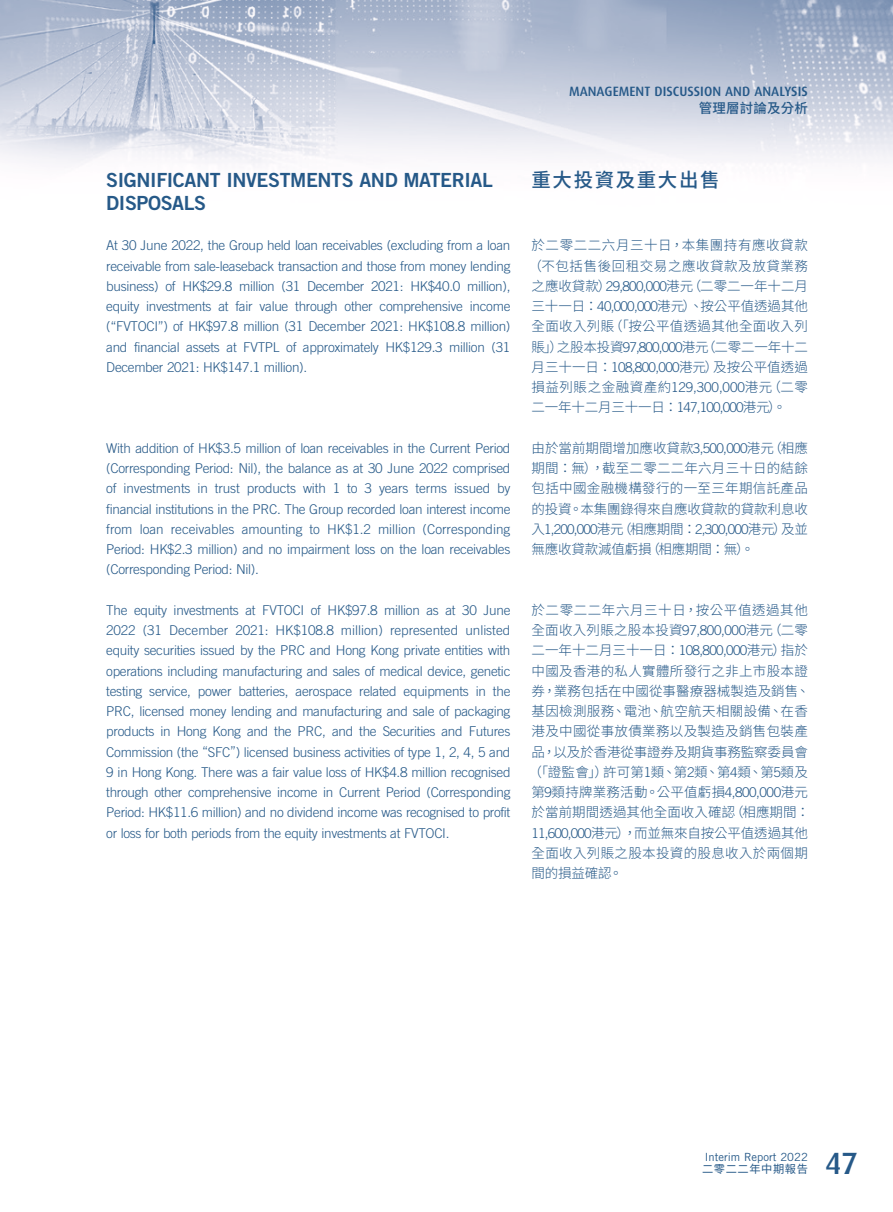
<style>
.page{position:relative;width:893px;height:1212px;background:#fff}
.page>*{position:absolute;margin:0;border:0;box-sizing:border-box;transform-origin:0 0}
.t1{font:500 30.75px "Dax";color:#265988}
.Heading_1{font:19.5px/22.5px "Trade Gothic LT Std Bd 2";letter-spacing:-.02em;color:#265988}
.C_Heading_1{font:500 19.5px "Source Han Sans TC";letter-spacing:.08em;color:#265988}
.Body_Text{font:300 13.5px/20.2px "Trade Gothic LT Std";letter-spacing:-.02em;color:#265988;text-align:justify}
.C_Body_Text{font:300 13.5px/20.2px "Source Han Sans TC";letter-spacing:.005em;color:#265988;text-align:justify}
.t2{font:500 13.5px "Dax";color:#265988}
.t3{font:500 13.5px "Source Han Sans TC";letter-spacing:.01em;color:#265988}
.t4{font:11.25px "Trade Gothic LT Std";color:#265988}
.t5{font:11.25px "Source Han Sans TC";letter-spacing:.05em;color:#265988}
.s1{font-family:"Trade Gothic LT Std"}
</style>
<div class="page">
<img style="left:0;top:0;width:893px;height:165px">
<p class="t2" style="left:569px;top:84px;width:240px">MANAGEMENT DISCUSSION AND ANALYSIS</p>
<p class="t3" style="left:699px;top:100px;width:111px">管理層討論及分析</p>
<p class="Heading_1" style="left:106px;top:169px;width:388px">SIGNIFICANT INVESTMENTS AND MATERIAL<br>DISPOSALS</p>
<p class="Body_Text" style="left:106px;top:235px;width:406px">At 30 June 2022, the Group held loan receivables (excluding from a loan receivable from sale-leaseback transaction and those from money lending business) of HK$29.8 million (31 December 2021: HK$40.0 million), equity investments at fair value through other comprehensive income (“FVTOCI”) of HK$97.8 million (31 December 2021: HK$108.8 million) and financial assets at FVTPL of approximately HK$129.3 million (31<br>December 2021: HK$147.1 million).</p>
<p class="Body_Text" style="left:106px;top:438px;width:406px">With addition of HK$3.5 million of loan receivables in the Current Period (Corresponding Period: Nil), the balance as at 30 June 2022 comprised of investments in trust products with 1 to 3 years terms issued by financial institutions in the PRC. The Group recorded loan interest income from loan receivables amounting to HK$1.2 million (Corresponding Period: HK$2.3 million) and no impairment loss on the loan receivables (Corresponding Period: Nil).</p>
<p class="Body_Text" style="left:106px;top:600px;width:406px">The equity investments at FVTOCI of HK$97.8 million as at 30 June 2022 (31 December 2021: HK$108.8 million) represented unlisted equity securities issued by the PRC and Hong Kong private entities with operations including manufacturing and sales of medical device, genetic testing service, power batteries, aerospace related equipments in the PRC, licensed money lending and manufacturing and sale of packaging products in Hong Kong and the PRC, and the Securities and Futures Commission (the “SFC”) licensed business activities of type 1, 2, 4, 5 and 9 in Hong Kong. There was a fair value loss of HK$4.8 million recognised through other comprehensive income in Current Period (Corresponding Period: HK$11.6 million) and no dividend income was recognised to profit or loss for both periods from the equity investments at FVTOCI.</p>
<p class="C_Heading_1" style="left:531px;top:169px;width:190px">重大投資及重大出售</p>
<p class="C_Body_Text" style="left:529px;top:235px;width:281px">於二零二二六月三十日，本集團持有應收貸款（不包括售後回租交易之應收貸款及放貸業務之應收貸款）<span class="s1">29,800,000</span>港元（二零二一年十二月三十一日：<span class="s1">40,000,000</span>港元）、按公平值透過其他全面收入列賬（「按公平值透過其他全面收入列賬」）之股本投資<span class="s1">97,800,000</span>港元（二零二一年十二月三十一日：<span class="s1">108,800,000</span>港元）及按公平值透過損益列賬之金融資產約<span class="s1">129,300,000</span>港元（二零二一年十二月三十一日：<span class="s1">147,100,000</span>港元）。</p>
<p class="C_Body_Text" style="left:531px;top:438px;width:278px">由於當前期間增加應收貸款<span class="s1">3,500,000</span>港元（相應期間：無），截至二零二二年六月三十日的結餘包括中國金融機構發行的一至三年期信託產品的投資。本集團錄得來自應收貸款的貸款利息收入<span class="s1">1,200,000</span>港元（相應期間：<span class="s1">2,300,000</span>港元）及並無應收貸款減值虧損（相應期間：無）。</p>
<p class="C_Body_Text" style="left:529px;top:600px;width:282px;text-align:left">於二零二二年六月三十日，按公平值透過其他全面收入列賬之股本投資<span class="s1">97,800,000</span>港元（二零二一年十二月三十一日：<span class="s1">108,800,000</span>港元）指於中國及香港的私人實體所發行之非上市股本證券，業務包括在中國從事醫療器械製造及銷售、基因檢測服務、電池、航空航天相關設備、在香港及中國從事放債業務以及製造及銷售包裝產品，以及於香港從事證券及期貨事務監察委員會（「證監會」）許可第<span class="s1">1</span>類、第<span class="s1">2</span>類、第<span class="s1">4</span>類、第<span class="s1">5</span>類及第<span class="s1">9</span>類持牌業務活動。公平值虧損<span class="s1">4,800,000</span>港元於當前期間透過其他全面收入確認（相應期間：<br><span class="s1">11,600,000</span>港元），而並無來自按公平值透過其他全面收入列賬之股本投資的股息收入於兩個期間的損益確認。</p>
<p class="t4" style="left:705px;top:1150px;width:105px">Interim Report 2022</p>
<p class="t5" style="left:702px;top:1162px;width:107px">二零二二年中期報告</p>
<h1 class="t1" style="left:825px;top:1146px;width:34px">47</h1>
</div>
